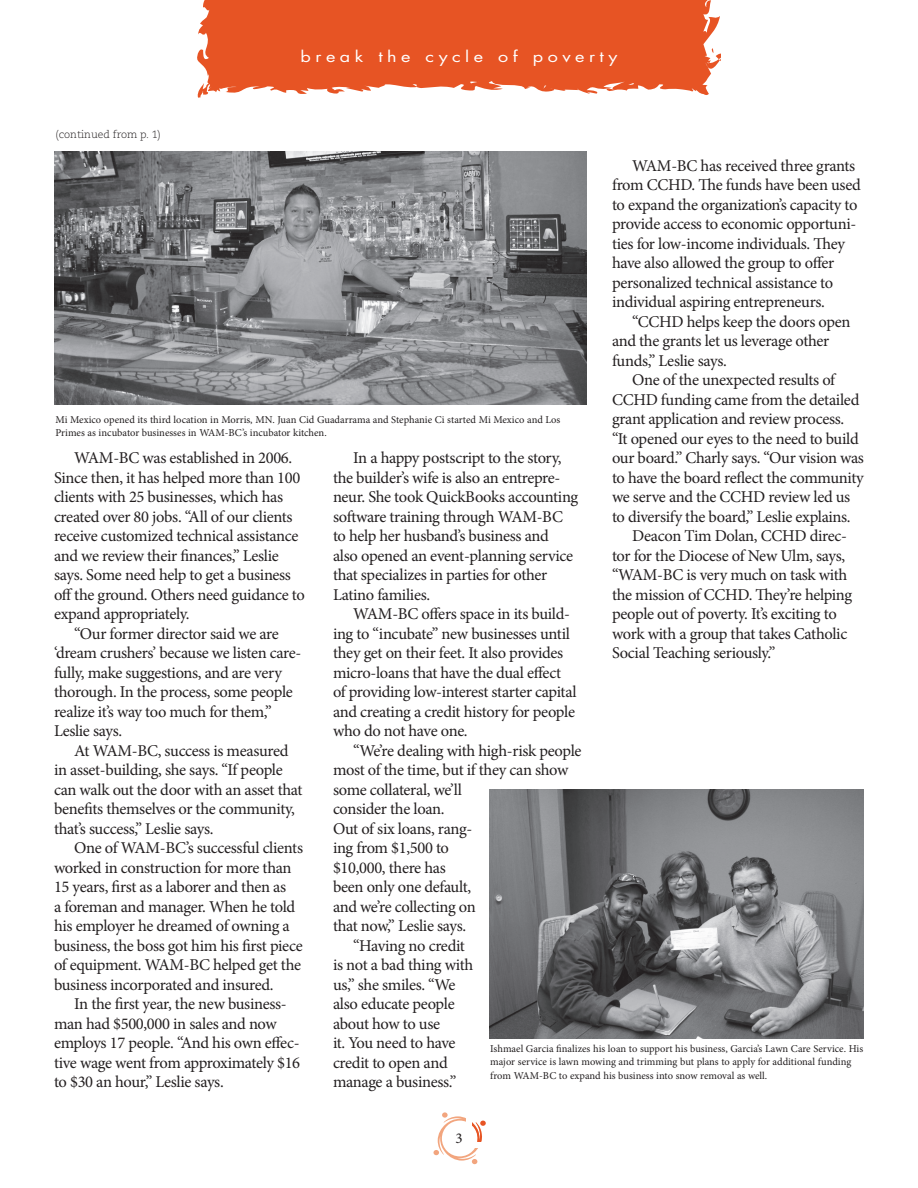
<style>
.page{position:relative;width:918px;height:1188px;background:#fff}
.page>*{position:absolute;margin:0;border:0;box-sizing:border-box;transform-origin:0 0}
.t1{font:16.5px/19.5px "Minion Pro";letter-spacing:-.02em;color:#231f20}
.t2{font:15px "Futura Std";letter-spacing:.25em;color:#fff;scale:1.2 1}
.t3{font:15px "Minion Pro";color:#231f20}
.t4{font:10.5px/13.5px "Minion Pro";color:#231f20}
.t5{font:300 10.5px "Caecilia LT Std";color:#231f20}
</style>
<div class="page">
<svg style="left:197px;top:0;width:524px;height:98px;background:#ea693f"></svg>
<svg style="left:705px;top:62px;width:4px;height:5px"></svg>
<svg style="left:413px;top:84px;width:6px;height:4px"></svg>
<svg style="left:628px;top:83px;width:6px;height:2px"></svg>
<svg style="left:543px;top:86px;width:10px;height:3px"></svg>
<svg style="left:470px;top:81px;width:10px;height:4px"></svg>
<svg style="left:433px;top:1112px;width:53px;height:52px"></svg>
<div style="left:466px;top:1117px;width:6px;height:8px;background:#fff"></div>
<div style="left:472px;top:1142px;width:14px;height:6px;background:#fff"></div>
<img style="left:489px;top:789px;width:375px;height:250px">
<img style="left:54px;top:151px;width:533px;height:254px">
<p class="t5" style="left:56px;top:128px;width:107px">(continued from p. 1)</p>
<p class="t2" style="left:301px;top:47px;width:265px">break the cycle of poverty</p>
<p class="t1" style="left:612px;top:156px;width:250px;text-indent:20px">WAM-BC has received three grants from CCHD. The funds have been used to expand the organization’s capacity to provide access to economic opportuni&shy;ties for low-income individuals. They have also allowed the group to offer personalized technical assistance to individual aspiring entrepreneurs.</p>
<p class="t1" style="left:612px;top:312px;width:240px;text-indent:20px">“CCHD helps keep the doors open and the grants let us leverage other funds,” Leslie says.</p>
<p class="t1" style="left:632px;top:370px;width:204px">One of the unexpected results of</p>
<p class="t1" style="left:612px;top:390px;width:249px">CCHD funding came from the detailed</p>
<p class="t1" style="left:612px;top:410px;width:234px">grant application and review process.</p>
<p class="t1" style="left:612px;top:429px;width:248px">“It opened our eyes to the need to build</p>
<p class="t1" style="left:612px;top:449px;width:254px">our board.” Charly says. “Our vision was</p>
<p class="t1" style="left:612px;top:468px;width:253px">to have the board reflect the community</p>
<p class="t1" style="left:612px;top:488px;width:240px">we serve and the CCHD review led us</p>
<p class="t1" style="left:612px;top:507px;width:240px">to diversify the board,” Leslie explains.</p>
<p class="t1" style="left:632px;top:527px;width:216px">Deacon Tim Dolan, CCHD direc-</p>
<p class="t1" style="left:612px;top:546px;width:235px">tor for the Diocese of New Ulm, says,</p>
<p class="t1" style="left:612px;top:566px;width:237px">“WAM-BC is very much on task with</p>
<p class="t1" style="left:612px;top:585px;width:242px">the mission of CCHD. They’re helping</p>
<p class="t1" style="left:612px;top:605px;width:226px">people out of poverty. It’s exciting to</p>
<p class="t1" style="left:612px;top:624px;width:237px">work with a group that takes Catholic</p>
<p class="t1" style="left:612px;top:644px;width:165px">Social Teaching seriously.”</p>
<p class="t4" style="left:56px;top:413px;width:507px">Mi Mexico opened its third location in Morris, MN. Juan Cid Guadarrama and Stephanie Ci started Mi Mexico and Los<br>Primes as incubator businesses in WAM-BC’s incubator kitchen.</p>
<p class="t1" style="left:74px;top:448px;width:220px">WAM-BC was established in 2006.</p>
<p class="t1" style="left:54px;top:468px;width:248px">Since then, it has helped more than 100</p>
<p class="t1" style="left:54px;top:487px;width:231px">clients with 25 businesses, which has</p>
<p class="t1" style="left:54px;top:507px;width:240px">created over 80 jobs. “All of our clients</p>
<p class="t1" style="left:54px;top:526px;width:246px">receive customized technical assistance</p>
<p class="t1" style="left:54px;top:546px;width:226px">and we review their finances,” Leslie</p>
<p class="t1" style="left:54px;top:565px;width:239px">says. Some need help to get a business</p>
<p class="t1" style="left:54px;top:585px;width:252px">off the ground. Others need guidance to</p>
<p class="t1" style="left:54px;top:604px;width:137px">expand appropriately.</p>
<p class="t1" style="left:74px;top:624px;width:206px">“Our former director said we are</p>
<p class="t1" style="left:54px;top:643px;width:249px">‘dream crushers’ because we listen care-</p>
<p class="t1" style="left:54px;top:663px;width:230px">fully, make suggestions, and are very</p>
<p class="t1" style="left:54px;top:682px;width:240px">thorough. In the process, some people</p>
<p class="t1" style="left:54px;top:702px;width:219px">realize it’s way too much for them,”</p>
<p class="t1" style="left:54px;top:721px;width:70px">Leslie says.</p>
<p class="t1" style="left:74px;top:741px;width:216px">At WAM-BC, success is measured</p>
<p class="t1" style="left:54px;top:760px;width:230px">in asset-building, she says. “If people</p>
<p class="t1" style="left:54px;top:780px;width:250px">can walk out the door with an asset that</p>
<p class="t1" style="left:54px;top:799px;width:243px">benefits themselves or the community,</p>
<p class="t1" style="left:54px;top:819px;width:161px">that’s success,” Leslie says.</p>
<p class="t1" style="left:74px;top:838px;width:230px">One of WAM-BC’s successful clients</p>
<p class="t1" style="left:54px;top:858px;width:239px">worked in construction for more than</p>
<p class="t1" style="left:54px;top:877px;width:234px">15 years, first as a laborer and then as</p>
<p class="t1" style="left:54px;top:897px;width:243px">a foreman and manager. When he told</p>
<p class="t1" style="left:54px;top:916px;width:237px">his employer he dreamed of owning a</p>
<p class="t1" style="left:54px;top:936px;width:250px">business, the boss got him his first piece</p>
<p class="t1" style="left:54px;top:955px;width:249px">of equipment. WAM-BC helped get the</p>
<p class="t1" style="left:54px;top:975px;width:221px">business incorporated and insured.</p>
<p class="t1" style="left:74px;top:994px;width:214px">In the first year, the new business-</p>
<p class="t1" style="left:54px;top:1014px;width:224px">man had $500,000 in sales and now</p>
<p class="t1" style="left:54px;top:1033px;width:247px">employs 17 people. “And his own effec-</p>
<p class="t1" style="left:54px;top:1053px;width:248px">tive wage went from approximately $16</p>
<p class="t1" style="left:54px;top:1072px;width:171px">to $30 an hour,” Leslie says.</p>
<p class="t1" style="left:333px;top:448px;width:247px;text-indent:20px">In a happy postscript to the story, the builder’s wife is also an entrepre&shy;neur. She took QuickBooks accounting software training through WAM-BC to help her husband’s business and<br>also opened an event-planning service that specializes in parties for other Latino families.</p>
<p class="t1" style="left:333px;top:604px;width:245px;text-indent:20px">WAM-BC offers space in its build&shy;ing to “incubate” new businesses until they get on their feet. It also provides micro-loans that have the dual effect of providing low-interest starter capital and creating a credit history for people who do not have one.</p>
<p class="t1" style="left:353px;top:741px;width:230px">“We’re dealing with high-risk people</p>
<p class="t1" style="left:333px;top:760px;width:237px">most of the time, but if they can show</p>
<p class="t1" style="left:333px;top:780px;width:130px">some collateral, we’ll</p>
<p class="t1" style="left:333px;top:799px;width:113px">consider the loan.</p>
<p class="t1" style="left:333px;top:819px;width:141px">Out of six loans, rang-</p>
<p class="t1" style="left:333px;top:838px;width:118px">ing from $1,500 to</p>
<p class="t1" style="left:333px;top:858px;width:114px">$10,000, there has</p>
<p class="t1" style="left:333px;top:877px;width:140px">been only one default,</p>
<p class="t1" style="left:333px;top:897px;width:144px">and we’re collecting on</p>
<p class="t1" style="left:333px;top:916px;width:135px">that now,” Leslie says.</p>
<p class="t1" style="left:353px;top:936px;width:113px">“Having no credit</p>
<p class="t1" style="left:333px;top:955px;width:142px">is not a bad thing with</p>
<p class="t1" style="left:333px;top:975px;width:124px">us,” she smiles. “We</p>
<p class="t1" style="left:333px;top:994px;width:123px">also educate people</p>
<p class="t1" style="left:333px;top:1014px;width:109px">about how to use</p>
<p class="t1" style="left:333px;top:1033px;width:124px">it. You need to have</p>
<p class="t1" style="left:333px;top:1053px;width:116px">credit to open and</p>
<p class="t1" style="left:333px;top:1072px;width:125px">manage a business.”</p>
<p class="t4" style="left:490px;top:1042px;width:374px">Ishmael Garcia finalizes his loan to support his business, Garcia’s Lawn Care Service. His major service is lawn mowing and trimming but plans to apply for additional funding from WAM-BC to expand his business into snow removal as well.</p>
<p class="t3" style="left:455px;top:1128px;width:9px">3</p>
</div>
